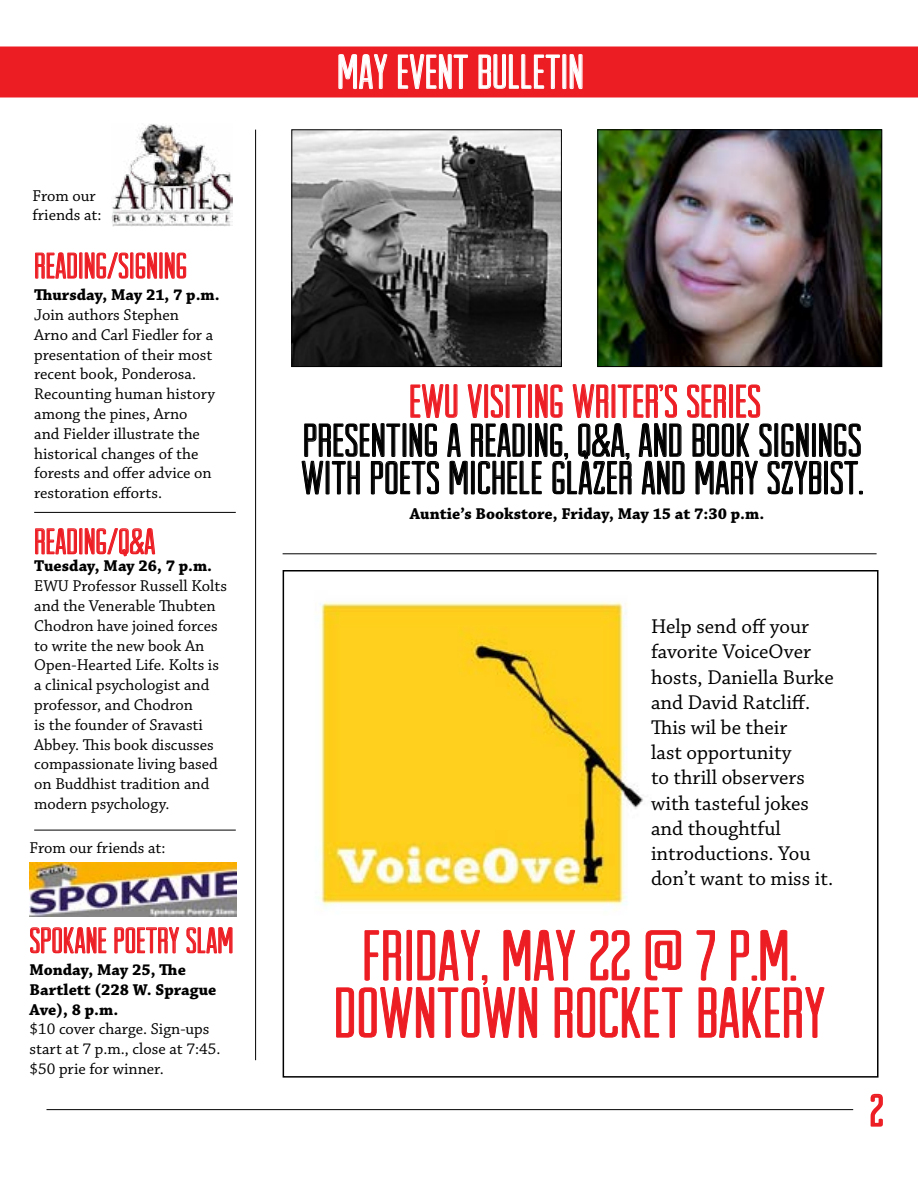
<style>
.page{position:relative;width:918px;height:1188px;background:#fff}
.page>*{position:absolute;margin:0;border:0;box-sizing:border-box;transform-origin:0 0}
.t1{font:70.8px/57.2px "Arvil Sans";color:#ed1d24;text-align:center}
.t2{font:48px "Arvil Sans";color:#fff}
.t3{font:46.5px/37.5px "Arvil Sans";color:#000}
.t4{font:46.5px "Arvil Sans";color:#ed1d24}
.t5{font:45px "Arvil Sans";color:#ed1d24}
.t6{font:36px "Arvil Sans";color:#ed1d24}
.t7{font:21px/25.2px "Chaparral Pro";color:#000}
.t8{font:16.5px/19.8px "Chaparral Pro";color:#000}
.t9{font:700 16.5px/19.8px "Chaparral Pro";color:#000}
</style>
<div class="page">
<hr style="left:46px;top:1109px;width:807px;height:1px;background:#000">
<svg style="left:870px;top:1093px;width:13px;height:34px"></svg>
<div style="left:0;top:46px;width:918px;height:52px;background:#ed1d24"></div>
<svg style="left:338px;top:54px;width:50px;height:35px"></svg>
<svg style="left:398px;top:54px;width:70px;height:35px"></svg>
<svg style="left:478px;top:54px;width:105px;height:35px"></svg>
<img style="left:112px;top:124px;width:120px;height:102px">
<hr style="left:255px;top:130px;width:1px;height:930px;background:#000">
<hr style="left:283px;top:553px;width:594px;height:1px;background:#000">
<svg style="left:35px;top:252px;width:151px;height:27px"></svg>
<hr style="left:34px;top:512px;width:202px;height:1px;background:#000">
<svg style="left:35px;top:528px;width:120px;height:29px"></svg>
<hr style="left:34px;top:830px;width:202px;height:1px;background:#000">
<img style="left:29px;top:862px;width:208px;height:54px">
<svg style="left:30px;top:927px;width:77px;height:27px"></svg>
<svg style="left:114px;top:927px;width:66px;height:27px"></svg>
<svg style="left:186px;top:927px;width:47px;height:27px"></svg>
<div style="left:283px;top:570px;width:596px;height:508px;border:2px solid #000"></div>
<img style="left:318px;top:602px;width:325px;height:309px">
<svg style="left:696px;top:930px;width:19px;height:51px"></svg>
<svg style="left:731px;top:930px;width:65px;height:51px"></svg>
<svg style="left:336px;top:929px;width:347px;height:109px"></svg>
<svg style="left:698px;top:987px;width:127px;height:51px"></svg>
<img style="left:294px;top:132px;width:266px;height:233px">
<div style="left:292px;top:130px;width:270px;height:237px;border:1px solid #000"></div>
<img style="left:600px;top:132px;width:280px;height:233px">
<div style="left:598px;top:130px;width:284px;height:237px;border:1px solid #000"></div>
<svg style="left:301px;top:384px;width:562px;height:111px"></svg>
<p class="t8" style="left:32px;top:186px;width:71px">From our friends at:</p>
<h3 class="t6" style="left:34px;top:246px;width:154px">READING/SIGNING</h3>
<p class="t9" style="left:34px;top:286px;width:187px">Thursday, May 21, 7 p.m.</p>
<p class="t8" style="left:34px;top:306px;width:182px">Join authors Stephen<br>Arno and Carl Fiedler for a presentation of their most recent book, Ponderosa.<br>Recounting human history among the pines, Arno and Fielder illustrate the historical changes of the forests and offer advice on restoration efforts.</p>
<h3 class="t6" style="left:34px;top:522px;width:123px">READING/Q&amp;A</h3>
<p class="t9" style="left:34px;top:557px;width:180px">Tuesday, May 26, 7 p.m.</p>
<p class="t8" style="left:34px;top:577px;width:194px">EWU Professor Russell Kolts and the Venerable Thubten<br>Chodron have joined forces to write the new book An<br>Open-Hearted Life. Kolts is a clinical psychologist and professor, and Chodron<br>is the founder of Sravasti<br>Abbey. This book discusses compassionate living based on Buddhist tradition and modern psychology.</p>
<p class="t8" style="left:29px;top:838px;width:138px">From our friends at:</p>
<h3 class="t6" style="left:29px;top:921px;width:205px">SPOKANE POETRY SLAM</h3>
<p class="t9" style="left:29px;top:960px;width:188px">Monday, May 25, The<br>Bartlett (228 W. Sprague<br>Ave), 8 p.m.</p>
<p class="t8" style="left:29px;top:1020px;width:192px">$10 cover charge. Sign-ups start at 7 p.m., close at 7:45. $50 prie for winner.</p>
<h2 class="t2" style="left:337px;top:45px;width:248px">MAY EVENT BULLETIN</h2>
<h3 class="t4" style="left:409px;top:376px;width:354px">EWU VISITING WRITER’S SERIES</h3>
<h3 class="t3" style="left:301px;top:420px;width:564px">PRESENTING A READING, Q&amp;A, AND BOOK SIGNINGS<br>WITH POETS MICHELE GLAZER AND MARY SZYBIST.</h3>
<p class="t9" style="left:410px;top:504px;width:356px">Auntie’s Bookstore, Friday, May 15 at 7:30 p.m.</p>
<p class="t7" style="left:651px;top:615px;width:184px">Help send off your favorite VoiceOver hosts, Daniella Burke and David Ratcliff.<br>This wil be their<br>last opportunity<br>to thrill observers with tasteful jokes and thoughtful introductions. You don’t want to miss it.</p>
<h1 class="t1" style="left:334px;top:925px;width:493px">FRIDAY, MAY 22 @ 7 P.M.<br>DOWNTOWN ROCKET BAKERY</h1>
<h3 class="t5" style="left:870px;top:1086px;width:15px">2</h3>
</div>
